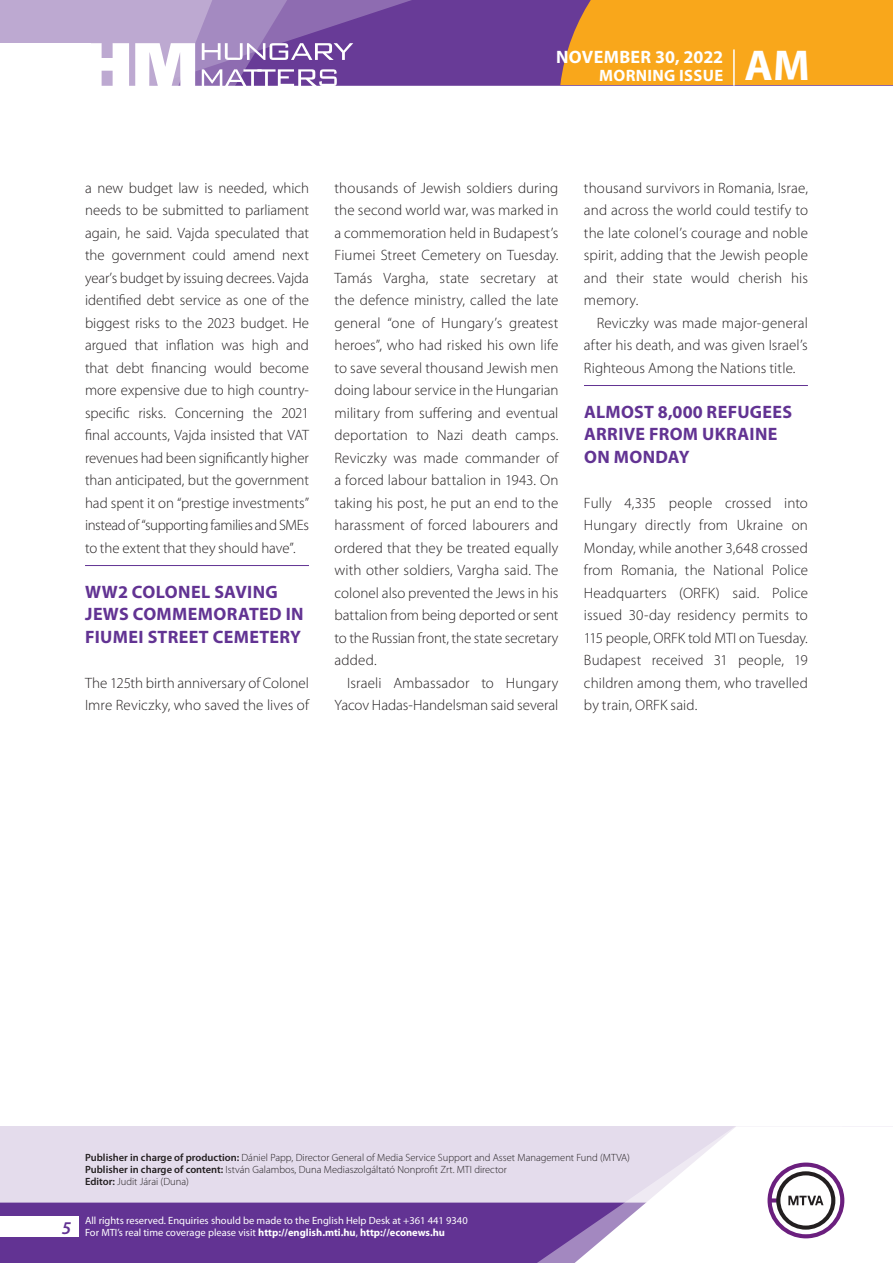
<style>
.page{position:relative;width:893px;height:1263px;background:#fff}
.page>*{position:absolute;margin:0;border:0;box-sizing:border-box;transform-origin:0 0}
.t1{font:700 43.35px "Myriad Pro";color:#fff}
._01_cimsor{font:700 18px/22.5px "Myriad Pro";letter-spacing:.015em;color:#623393}
.t2{font:700 18px "Myriad Pro";letter-spacing:.02em;color:#fff}
.t3{font:700 16.5px "Myriad Pro";letter-spacing:.02em;color:#fff}
._03_kenyer_szöveg-1{font:300 15px/22.5px "Myriad Pro";color:#231f20;text-align:justify}
._03_kenyer_szöveg-2{font:300 15px/22.5px "Myriad Pro";letter-spacing:.005em;color:#231f20;text-align:justify}
.t4{font:300 10.5px "Myriad Pro";color:#231f20}
.t5{font:10.5px/12px "Myriad Pro";color:#fff}
.s1{font-weight:600}
.s2{font-weight:700}
</style>
<div class="page">
<div style="left:0;top:1126px;width:893px;height:137px;background:#e4dcec"></div>
<div style="left:0;top:1202px;width:506px;height:61px;background:#623393"></div>
<div style="left:506px;top:1202px;width:43px;height:61px;background:#623393"></div>
<svg style="left:549px;top:1126px;width:344px;height:137px;fill:#fff"></svg>
<svg style="left:767px;top:1162px;width:77px;height:76px;background:#c5b8c8"></svg>
<div style="left:0;top:1216px;width:79px;height:20px;background:#fff"></div>
<div style="left:0;top:0;width:893px;height:85px;background:#683b97"></div>
<div style="left:560px;top:0;width:333px;height:85px;background:#f9a71b"></div>
<hr style="left:733px;top:49px;width:2px;height:37px;background:#fff">
<svg style="left:0;top:0;width:479px;height:86px"></svg>
<hr style="left:85px;top:565px;width:224px;height:1px;background:#623393">
<hr style="left:584px;top:385px;width:224px;height:1px;background:#623393">
<p class="t2" style="left:556px;top:45px;width:169px">November 30, 2022</p>
<p class="t3" style="left:599px;top:65px;width:13px">MOR</p>
<p class="t3" style="left:636px;top:65px;width:87px">NING ISSUE</p>
<h1 class="t1" style="left:745px;top:37px;width:67px">AM</h1>
<p class="_03_kenyer_szöveg-1" style="left:85px;top:176px;width:225px">a new budget law is needed, which needs to be submitted to parliament again, he said. Vajda speculated that the government could amend next year’s budget by issuing decrees. Vajda identified debt service as one of the biggest risks to the 2023 budget. He argued that inflation was high and that debt financing would become more expensive due to high country&shy;specific risks. Concerning the 2021 final accounts, Vajda insisted that VAT revenues had been significantly higher than anticipated, but the government had spent it on “prestige investments” instead of “supporting families and SMEs to the extent that they should have”.</p>
<p class="_01_cimsor" style="left:85px;top:580px;width:194px">WW2 COLONEL SAVING<br>JEWS COMMEMOR</p>
<p class="_01_cimsor" style="left:238px;top:602px;width:67px">ATED IN</p>
<p class="_01_cimsor" style="left:85px;top:625px;width:151px">FIUMEI STREET CEME</p>
<p class="_01_cimsor" style="left:259px;top:625px;width:43px">TERY</p>
<p class="_03_kenyer_szöveg-1" style="left:85px;top:671px;width:225px">The 125th birth anniversary of Colonel<br>Imre Reviczky, who saved the lives of</p>
<p class="_03_kenyer_szöveg-1" style="left:334px;top:176px;width:225px">thousands of Jewish soldiers during the second world war, was marked in a commemoration held in Budapest’s Fiumei Street Cemetery on Tuesday.<br>Tamás Vargha, state secretary at the defence ministry, called the late general “one of Hungary’s greatest heroes”, who had risked his own life to save several thousand Jewish men doing labour service in the Hungarian military from suffering and eventual deportation to Nazi death camps.<br>Reviczky was made commander of a forced labour battalion in 1943. On taking his post, he put an end to the harassment of forced labourers and ordered that they be treated equally with other soldiers, Vargha said. The colonel also prevented the Jews in his battalion from being deported or sent to the Russian front, the state secretary added.</p>
<p class="_03_kenyer_szöveg-2" style="left:334px;top:671px;width:225px;text-align:right">Israeli Ambassador to Hungary<br>Yacov Hadas-Handelsman said several</p>
<p class="_03_kenyer_szöveg-2" style="left:584px;top:176px;width:225px">thousand survivors in Romania, Israe, and across the world could testify to the late colonel’s courage and noble spirit, adding that the Jewish people and their state would cherish his memory.</p>
<p class="_03_kenyer_szöveg-2" style="left:584px;top:311px;width:225px;text-indent:13px">Reviczky was made major-general after his death, and was given Israel’s Righteous Among the Nations title.</p>
<p class="_01_cimsor" style="left:584px;top:400px;width:210px">ALMOST 8,000 RE FUGEES<br>ARRIVE FROM</p>
<p class="_01_cimsor" style="left:702px;top:422px;width:75px">UKRAINE</p>
<p class="_01_cimsor" style="left:584px;top:445px;width:107px">ON MONDAY</p>
<p class="_03_kenyer_szöveg-1" style="left:584px;top:491px;width:225px">Fully 4,335 people crossed into Hungary directly from Ukraine on Monday, while another 3,648 crossed from Romania, the National Police Headquarters (ORFK) said. Police issued 30-day residency permits to 115 people, ORFK told MTI on Tuesday.<br>Budapest received 31 people, 19 children among them, who travelled by train, ORFK said.</p>
<p class="t4" style="left:85px;top:1151px;width:546px"><span class="s1">Publisher in charge of production:</span> Dániel Papp, Director General of Media Service Support and Asset Management Fund (MTVA)</p>
<p class="t4" style="left:85px;top:1163px;width:423px"><span class="s1">Publisher in charge of content:</span> István Galambos, Duna Mediaszolgáltató Nonprofit Zrt. MTI director</p>
<p class="t4" style="left:85px;top:1175px;width:105px"><span class="s1">Editor:</span> Judit Járai (Duna)</p>
<p class="t5" style="left:62px;top:1214px;width:407px;text-indent:23px">All rights reserved. Enquiries should be made to the English Help Desk at +361 441 9340<br><sup>5</sup> For MTI’s real time coverage please visit <span class="s2">http://english.mti.hu</span>, <span class="s2">http://econews.hu</span></p>
</div>
